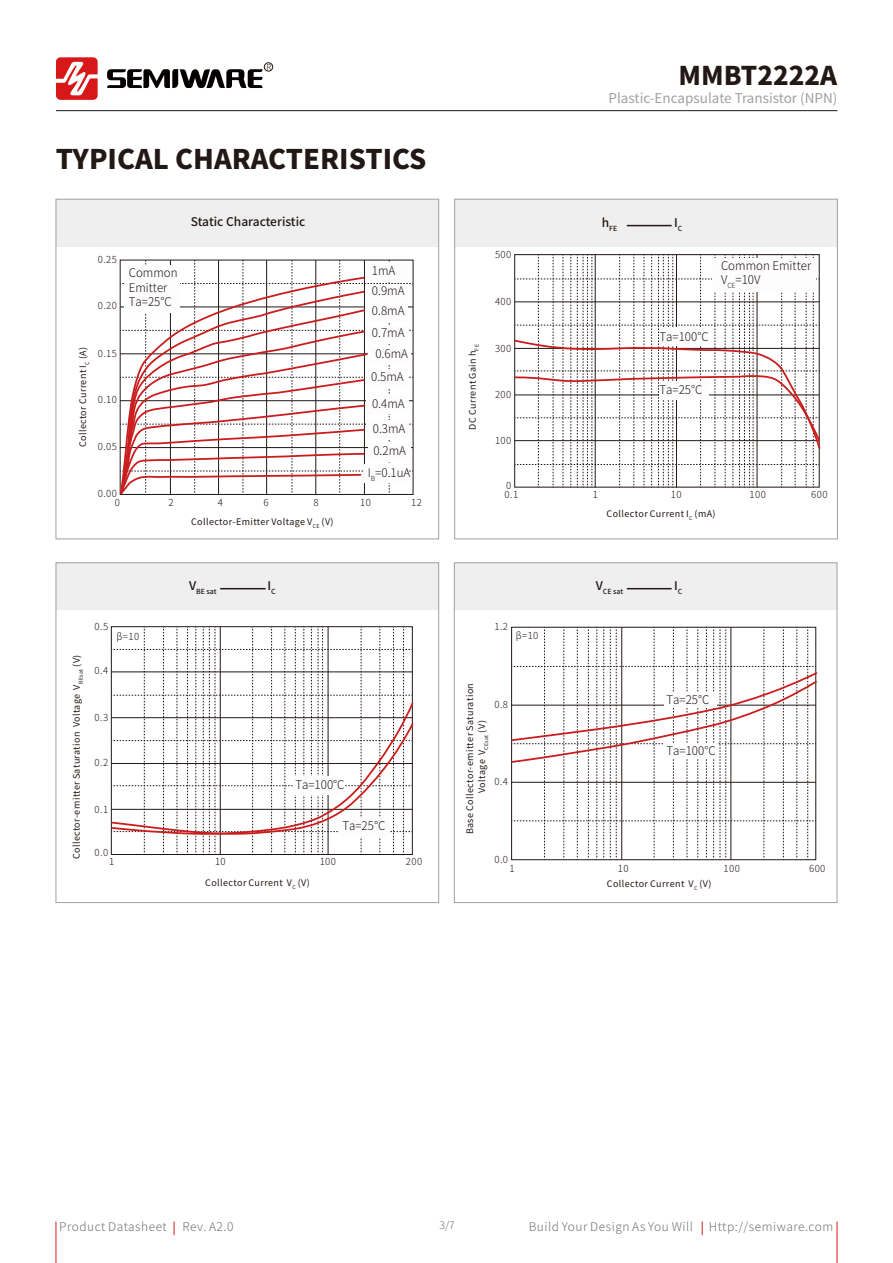
<style>
.page{position:relative;width:893px;height:1263px;background:#fff}
.page>*{position:absolute;margin:0;border:0;box-sizing:border-box;transform-origin:0 0}
.t1{font:800 27px "Source Han Sans CN";color:#221815}
.t2{font:800 25.8px "Source Han Sans CN";color:#221815}
.t3{font:13.5px "Source Han Sans CN";color:#9fa0a0}
.t4{font:300 12px/22.2px "Source Han Sans CN";color:#221815}
.t5{font:300 12px "Source Han Sans CN";letter-spacing:.045em;color:#727171}
.t6{font:300 12px/14.5px "Source Han Sans CN";color:#221815;scale:.96 1}
.t7{font:500 12px "Source Han Sans CN";color:#221815}
.t8{font:300 10.5px "Source Han Sans CN";color:#727171}
.t9{font:300 9.75px "Source Han Sans CN";letter-spacing:.045em;color:#221815}
.t10{font:9px/12px "Source Han Sans CN";letter-spacing:.045em;color:#221815;text-align:center}
.t11{font:300 8.25px "Source Han Sans CN";color:#221815}
.t12{font:500 7.05px "Source Han Sans CN";color:#221815}
</style>
<div class="page">
<hr style="left:56px;top:110px;width:781px;height:1px;background:#221815">
<svg style="left:56px;top:57px;width:42px;height:43px"></svg>
<svg style="left:107px;top:69px;width:155px;height:19px"></svg>
<div style="left:264px;top:63px;width:9px;height:8px;border:1px solid #221815;border-radius:50%"></div>
<div style="left:56px;top:563px;width:383px;height:47px;background:#efefef"></div>
<div style="left:56px;top:563px;width:383px;height:340px;border:1px solid #9fa0a0"></div>
<div style="left:454px;top:563px;width:383px;height:47px;background:#efefef"></div>
<div style="left:454px;top:563px;width:383px;height:340px;border:1px solid #9fa0a0"></div>
<div style="left:56px;top:199px;width:383px;height:47px;background:#efefef"></div>
<div style="left:56px;top:199px;width:383px;height:340px;border:1px solid #9fa0a0"></div>
<div style="left:454px;top:199px;width:383px;height:47px;background:#efefef"></div>
<div style="left:454px;top:199px;width:384px;height:340px;border:1px solid #9fa0a0"></div>
<hr style="left:627px;top:588px;width:45px;height:1px;background:#221815">
<hr style="left:627px;top:225px;width:45px;height:1px;background:#221815">
<hr style="left:220px;top:588px;width:46px;height:1px;background:#221815">
<svg style="left:119px;top:260px;width:294px;height:235px"></svg>
<svg style="left:119px;top:276px;width:247px;height:218px"></svg>
<svg style="left:514px;top:255px;width:307px;height:233px"></svg>
<div style="left:712px;top:258px;width:104px;height:34px;background:#fdfdfd"></div>
<div style="left:659px;top:381px;width:50px;height:19px;background:#fdfdfd"></div>
<div style="left:659px;top:327px;width:50px;height:19px;background:#fdfdfd"></div>
<svg style="left:110px;top:627px;width:304px;height:228px"></svg>
<div style="left:339px;top:818px;width:50px;height:19px;background:#fdfdfd"></div>
<div style="left:293px;top:776px;width:50px;height:19px;background:#fdfdfd"></div>
<svg style="left:511px;top:627px;width:307px;height:233px"></svg>
<div style="left:664px;top:743px;width:53px;height:14px;background:#fdfdfd"></div>
<div style="left:664px;top:692px;width:53px;height:15px;background:#fdfdfd"></div>
<hr style="left:56px;top:1221px;width:1px;height:42px;background:#d71a18">
<hr style="left:837px;top:1221px;width:1px;height:42px;background:#d71a18">
<svg style="left:702px;top:1221px;width:1px;height:14px"></svg>
<svg style="left:174px;top:1221px;width:1px;height:14px"></svg>
<p class="t11" style="left:266px;top:62px;width:7px">R</p>
<h1 class="t1" style="left:56px;top:144px;width:372px">TYPICAL CHARACTERISTICS</h1>
<h3 class="t7" style="left:191px;top:215px;width:116px">Static Characteristic</h3>
<p class="t10" style="left:77px;top:447px;width:102px;rotate:-90deg">Collector Current I<sub>C</sub> (A)</p>
<p class="t9" style="left:98px;top:254px;width:21px">0.25</p>
<p class="t9" style="left:98px;top:300px;width:21px">0.20</p>
<h3 class="t6" style="left:129px;top:266px;width:52px">Common</h3>
<h3 class="t4" style="left:372px;top:260px;width:25px">1mA</h3>
<h3 class="t6" style="left:129px;top:280px;width:46px">Emitter<br>Ta=25°C</h3>
<h3 class="t4" style="left:372px;top:280px;width:34px">0.9mA</h3>
<h3 class="t4" style="left:372px;top:299px;width:34px">0.8mA<br>0.7mA</h3>
<p class="t9" style="left:98px;top:348px;width:21px">0.15</p>
<h3 class="t4" style="left:375px;top:342px;width:34px">0.6mA</h3>
<h3 class="t4" style="left:371px;top:366px;width:34px">0.5mA</h3>
<p class="t9" style="left:98px;top:394px;width:21px">0.10</p>
<p class="t9" style="left:98px;top:441px;width:21px">0.05</p>
<p class="t9" style="left:98px;top:488px;width:21px">0.00</p>
<h3 class="t4" style="left:372px;top:393px;width:34px">0.4mA</h3>
<h3 class="t4" style="left:373px;top:418px;width:34px">0.3mA</h3>
<h3 class="t4" style="left:373px;top:440px;width:34px">0.2mA</h3>
<h3 class="t4" style="left:368px;top:462px;width:44px">I<sub>B</sub>=0.1uA</h3>
<p class="t9" style="left:115px;top:497px;width:7px">0</p>
<p class="t9" style="left:168px;top:497px;width:7px">2</p>
<p class="t9" style="left:218px;top:497px;width:7px">4</p>
<p class="t9" style="left:263px;top:497px;width:7px">6</p>
<p class="t9" style="left:313px;top:497px;width:7px">8</p>
<p class="t9" style="left:360px;top:497px;width:12px">10</p>
<p class="t9" style="left:411px;top:497px;width:12px">12</p>
<p class="t10" style="left:191px;top:516px;width:144px">Collector-Emitter Voltage V<sub>CE</sub> (V)</p>
<p class="t12" style="left:189px;top:588px;width:29px"><sup>V</sup>BE sat</p>
<h3 class="t7" style="left:268px;top:579px;width:10px">I<sub>C</sub></h3>
<p class="t10" style="left:71px;top:859px;width:206px;rotate:-90deg">Collector-emitter Saturation Voltage V<sub>BEsat</sub> (V)</p>
<p class="t9" style="left:95px;top:620px;width:15px">0.5</p>
<p class="t9" style="left:117px;top:631px;width:24px">β=10</p>
<p class="t9" style="left:95px;top:665px;width:15px">0.4</p>
<p class="t9" style="left:95px;top:712px;width:15px">0.3</p>
<p class="t9" style="left:95px;top:757px;width:15px">0.2</p>
<p class="t9" style="left:95px;top:803px;width:15px">0.1</p>
<h3 class="t4" style="left:295px;top:773px;width:51px">Ta=100°C</h3>
<h3 class="t4" style="left:342px;top:815px;width:45px">Ta=25°C</h3>
<p class="t9" style="left:95px;top:847px;width:15px">0.0</p>
<p class="t9" style="left:109px;top:856px;width:7px">1</p>
<p class="t9" style="left:215px;top:856px;width:12px">10</p>
<p class="t9" style="left:320px;top:856px;width:18px">100</p>
<p class="t9" style="left:406px;top:856px;width:18px">200</p>
<p class="t10" style="left:205px;top:876px;width:106px">Collector Current V<sub>C</sub> (V)</p>
<h2 class="t2" style="left:679px;top:61px;width:160px">MMBT2222A</h2>
<h3 class="t3" style="left:609px;top:90px;width:230px">Plastic-Encapsulate Transistor (NPN)</h3>
<p class="t10" style="left:467px;top:430px;width:87px;rotate:-90deg">DC Current Gain h<sub>FE</sub></p>
<p class="t9" style="left:495px;top:249px;width:18px">500</p>
<p class="t9" style="left:495px;top:296px;width:18px">400</p>
<p class="t9" style="left:495px;top:343px;width:18px">300</p>
<p class="t9" style="left:495px;top:389px;width:18px">200</p>
<p class="t12" style="left:602px;top:225px;width:17px"><sup>h</sup>FE</p>
<h3 class="t7" style="left:674px;top:216px;width:10px">I<sub>C</sub></h3>
<h3 class="t6" style="left:721px;top:258px;width:95px">Common Emitter<br>V<sub>CE</sub>=10V</h3>
<h3 class="t4" style="left:659px;top:325px;width:51px">Ta=100°C</h3>
<h3 class="t4" style="left:659px;top:379px;width:45px">Ta=25°C</h3>
<p class="t9" style="left:495px;top:435px;width:18px">100</p>
<p class="t9" style="left:506px;top:480px;width:7px">0</p>
<p class="t9" style="left:505px;top:489px;width:15px">0.1</p>
<p class="t9" style="left:593px;top:489px;width:7px">1</p>
<p class="t9" style="left:671px;top:489px;width:12px">10</p>
<p class="t9" style="left:749px;top:489px;width:18px">100</p>
<p class="t9" style="left:811px;top:489px;width:18px">600</p>
<p class="t10" style="left:607px;top:508px;width:111px">Collector Current I<sub>C</sub> (mA)</p>
<p class="t9" style="left:494px;top:621px;width:15px">1.2</p>
<p class="t9" style="left:516px;top:630px;width:24px">β=10</p>
<p class="t12" style="left:596px;top:588px;width:29px"><sup>V</sup>CE sat</p>
<h3 class="t7" style="left:674px;top:579px;width:10px">I<sub>C</sub></h3>
<p class="t10" style="left:464px;top:834px;width:153px;rotate:-90deg">Base Collector-emitter Saturation<br>Voltage V<sub>CEsat</sub> (V)</p>
<p class="t9" style="left:494px;top:699px;width:15px">0.8</p>
<p class="t9" style="left:494px;top:776px;width:15px">0.4</p>
<h3 class="t4" style="left:666px;top:688px;width:45px">Ta=25°C</h3>
<h3 class="t4" style="left:666px;top:739px;width:51px">Ta=100°C</h3>
<p class="t9" style="left:494px;top:853px;width:15px">0.0</p>
<p class="t9" style="left:509px;top:862px;width:7px">1</p>
<p class="t9" style="left:618px;top:862px;width:12px">10</p>
<p class="t9" style="left:723px;top:862px;width:18px">100</p>
<p class="t9" style="left:809px;top:862px;width:18px">600</p>
<p class="t10" style="left:607px;top:877px;width:106px">Collector Current V<sub>C</sub> (V)</p>
<p class="t8" style="left:439px;top:1219px;width:17px">3/7</p>
<h3 class="t5" style="left:59px;top:1220px;width:109px">Product Datasheet</h3>
<h3 class="t5" style="left:182px;top:1220px;width:53px">Rev. A2.0</h3>
<h3 class="t5" style="left:529px;top:1220px;width:166px">Build Your Design As You Will</h3>
<h3 class="t5" style="left:709px;top:1220px;width:126px">Http://semiware.com</h3>
</div>
